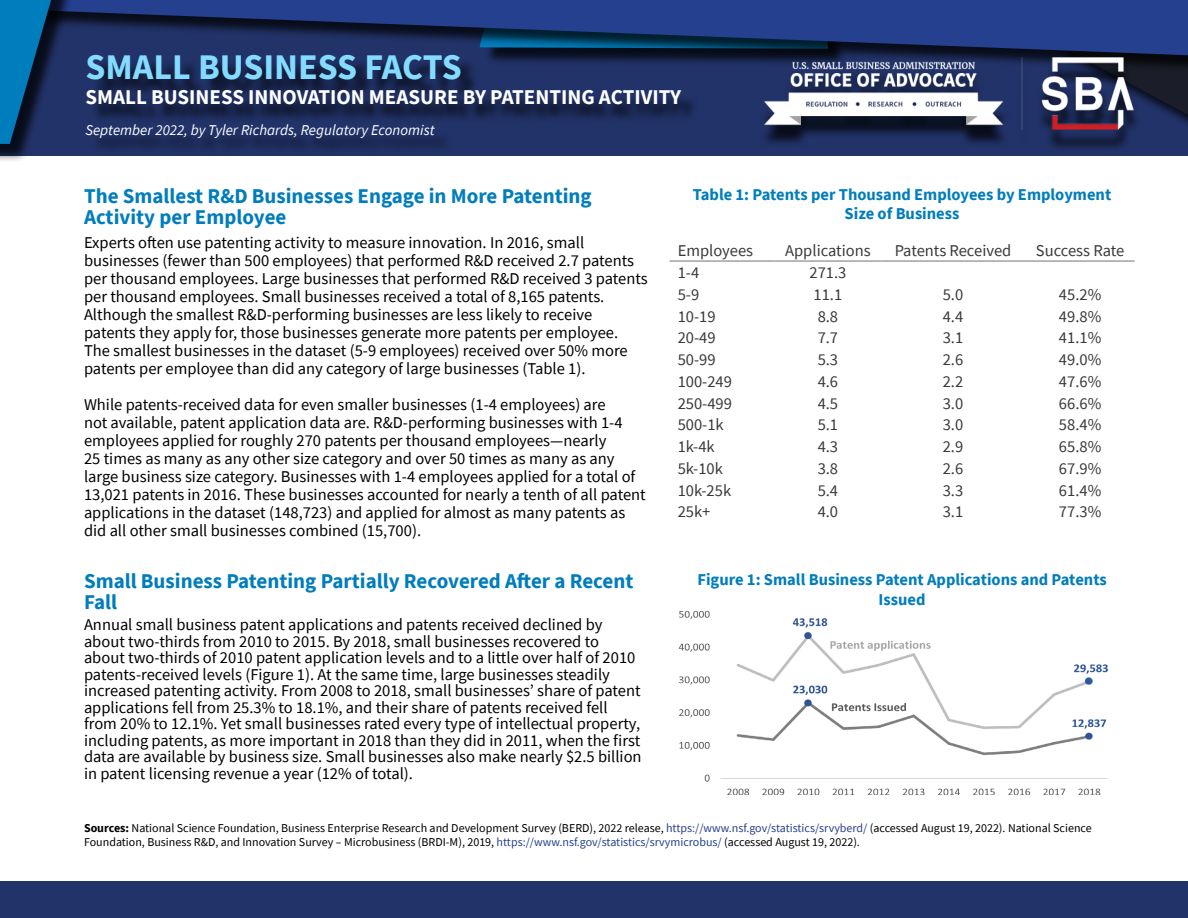
<style>
.page{position:relative;width:1188px;height:918px;background:#fff}
.page>*{position:absolute;margin:0;border:0;box-sizing:border-box;transform-origin:0 0}
.t1{font:700 36px "Source Sans Pro";color:#83dcff}
.t2{font:700 21px/21px "Source Sans Pro";color:#007dbc}
.t3{font:700 21px "Source Sans Pro";color:#fff}
.t4{font:16.5px/18px "Source Sans Pro";color:#000}
.t5{font:16.5px "Source Sans Pro";color:#3b3838}
.t6{font:700 16.5px/19.8px "Source Sans Pro";color:#007dbc;text-align:center}
.t7{font:italic 15px "Source Sans Pro";color:#fff}
.t8{font:12px/14.4px "Source Sans Pro";color:#000}
.s1{font-weight:700}
.s2{color:#25408f}
</style>
<div class="page">
<div style="left:0;top:0;width:1188px;height:155px;background:#223369"></div>
<div style="left:1057px;top:3px;width:131px;height:166px;background:#000;opacity:.75"></div>
<svg style="left:1141px;top:74px;width:47px;height:77px"></svg>
<div style="left:0;top:0;width:1188px;height:74px;background:#000;opacity:.75"></div>
<svg style="left:81px;top:0;width:1107px;height:55px;fill:#25408f"></svg>
<div style="left:0;top:0;width:81px;height:163px;background:#000;opacity:.75"></div>
<svg style="left:0;top:0;width:51px;height:144px;background:#075688"></svg>
<hr style="left:670px;top:261px;width:105px;height:1px;background:#767171">
<hr style="left:775px;top:261px;width:105px;height:1px;background:#767171">
<hr style="left:880px;top:261px;width:146px;height:1px;background:#767171">
<hr style="left:1026px;top:261px;width:109px;height:1px;background:#767171">
<img style="left:678px;top:611px;width:430px;height:184px">
<div style="left:758px;top:64px;width:383px;height:88px;background:#000;opacity:.75"></div>
<img style="left:764px;top:58px;width:370px;height:72px">
<div style="left:89px;top:58px;width:610px;height:98px;background:#000;opacity:.75"></div>
<div style="left:0;top:882px;width:1188px;height:36px;background:#223369"></div>
<p class="t1" style="left:86px;top:43px;width:378px">SMALL BUSINESS FACTS</p>
<p class="t3" style="left:86px;top:83px;width:597px">SMALL BUSINESS INNOVATION MEASURE BY PATENTING ACTIVITY</p>
<p class="t7" style="left:86px;top:120px;width:351px">September 2022, by Tyler Richards, Regulatory Economist</p>
<p class="t2" style="left:84px;top:185px;width:509px">The Smallest R&amp;D Businesses Engage in More Patenting<br>Activity per Employee</p>
<p class="t4" style="left:84px;top:234px;width:565px">Experts often use patenting activity to measure innovation. In 2016, small businesses (fewer than 500 employees) that performed R&amp;D received 2.7 patents per thousand employees. Large businesses that performed R&amp;D received 3 patents per thousand employees. Small businesses received a total of 8,165 patents.<br>Although the smallest R&amp;D-performing businesses are less likely to receive patents they apply for, those businesses generate more patents per employee.<br>The smallest businesses in the dataset (5-9 employees) received over 50% more patents per employee than did any category of large businesses (Table 1).</p>
<p class="t4" style="left:84px;top:396px;width:563px">While patents-received data for even smaller businesses (1-4 employees) are<br>not available, patent application data are. R&amp;D-performing businesses with 1-4 employees applied for roughly 270 patents per thousand employees—nearly<br>25 times as many as any other size category and over 50 times as many as any large business size category. Businesses with 1-4 employees applied for a total of 13,021 patents in 2016. These businesses accounted for nearly a tenth of all patent applications in the dataset (148,723) and applied for almost as many patents as did all other small businesses combined (15,700).</p>
<p class="t2" style="left:84px;top:571px;width:551px">Small Business Patenting Partially Recovered After a Recent<br>Fall</p>
<p class="t4" style="left:84px;top:616px;width:559px;line-height:16.5px">Annual small business patent applications and patents received declined by about two-thirds from 2010 to 2015. By 2018, small businesses recovered to about two-thirds of 2010 patent application levels and to a little over half of 2010 patents-received levels (Figure 1). At the same time, large businesses steadily increased patenting activity. From 2008 to 2018, small businesses’ share of patent applications fell from 25.3% to 18.1%, and their share of patents received fell from 20% to 12.1%. Yet small businesses rated every type of intellectual property, including patents, as more important in 2018 than they did in 2011, when the first data are available by business size. Small businesses also make nearly $2.5 billion in patent licensing revenue a year (12% of total).</p>
<p class="t6" style="left:693px;top:184px;width:420px">Table 1: Patents per Thousand Employees by Employment<br>Size of Business</p>
<p class="t5" style="left:678px;top:240px;width:77px">Employees</p>
<p class="t5" style="left:785px;top:240px;width:87px">Applications</p>
<p class="t5" style="left:895px;top:240px;width:118px">Patents Received</p>
<p class="t5" style="left:1036px;top:240px;width:90px">Success Rate</p>
<p class="t5" style="left:678px;top:262px;width:23px">1-4</p>
<p class="t5" style="left:809px;top:262px;width:38px">271.3</p>
<p class="t5" style="left:678px;top:284px;width:23px">5-9</p>
<p class="t5" style="left:814px;top:284px;width:30px">11.1</p>
<p class="t5" style="left:943px;top:284px;width:22px">5.0</p>
<p class="t5" style="left:1059px;top:284px;width:44px">45.2%</p>
<p class="t5" style="left:678px;top:306px;width:39px">10-19</p>
<p class="t5" style="left:818px;top:306px;width:22px">8.8</p>
<p class="t5" style="left:943px;top:306px;width:22px">4.4</p>
<p class="t5" style="left:1059px;top:306px;width:44px">49.8%</p>
<p class="t5" style="left:678px;top:327px;width:39px">20-49</p>
<p class="t5" style="left:818px;top:327px;width:22px">7.7</p>
<p class="t5" style="left:943px;top:327px;width:22px">3.1</p>
<p class="t5" style="left:1059px;top:327px;width:44px">41.1%</p>
<p class="t5" style="left:678px;top:349px;width:39px">50-99</p>
<p class="t5" style="left:818px;top:349px;width:22px">5.3</p>
<p class="t5" style="left:943px;top:349px;width:22px">2.6</p>
<p class="t5" style="left:1059px;top:349px;width:44px">49.0%</p>
<p class="t5" style="left:678px;top:371px;width:56px">100-249</p>
<p class="t5" style="left:818px;top:371px;width:22px">4.6</p>
<p class="t5" style="left:943px;top:371px;width:22px">2.2</p>
<p class="t5" style="left:1059px;top:371px;width:44px">47.6%</p>
<p class="t5" style="left:678px;top:393px;width:56px">250-499</p>
<p class="t5" style="left:818px;top:393px;width:22px">4.5</p>
<p class="t5" style="left:943px;top:393px;width:22px">3.0</p>
<p class="t5" style="left:1059px;top:393px;width:44px">66.6%</p>
<p class="t5" style="left:678px;top:414px;width:48px">500-1k</p>
<p class="t5" style="left:818px;top:414px;width:22px">5.1</p>
<p class="t5" style="left:943px;top:414px;width:22px">3.0</p>
<p class="t5" style="left:1059px;top:414px;width:44px">58.4%</p>
<p class="t5" style="left:678px;top:436px;width:39px">1k-4k</p>
<p class="t5" style="left:818px;top:436px;width:22px">4.3</p>
<p class="t5" style="left:943px;top:436px;width:22px">2.9</p>
<p class="t5" style="left:1059px;top:436px;width:44px">65.8%</p>
<p class="t5" style="left:678px;top:458px;width:47px">5k-10k</p>
<p class="t5" style="left:818px;top:458px;width:22px">3.8</p>
<p class="t5" style="left:943px;top:458px;width:22px">2.6</p>
<p class="t5" style="left:1059px;top:458px;width:44px">67.9%</p>
<p class="t5" style="left:678px;top:480px;width:55px">10k-25k</p>
<p class="t5" style="left:818px;top:480px;width:22px">5.4</p>
<p class="t5" style="left:943px;top:480px;width:22px">3.3</p>
<p class="t5" style="left:1059px;top:480px;width:44px">61.4%</p>
<p class="t5" style="left:678px;top:501px;width:34px">25k+</p>
<p class="t5" style="left:818px;top:501px;width:22px">4.0</p>
<p class="t5" style="left:943px;top:501px;width:22px">3.1</p>
<p class="t5" style="left:1059px;top:501px;width:44px">77.3%</p>
<p class="t6" style="left:697px;top:569px;width:411px">Figure 1: Small Business Patent Applications and Patents<br>Issued</p>
<p class="t8" style="left:84px;top:821px;width:1009px"><span class="s1">Sources:</span> National Science Foundation, Business Enterprise Research and Development Survey (BERD), 2022 release, <span class="s2">https://www.nsf.gov/statistics/srvyberd/</span> (accessed August 19, 2022). National Science<br>Foundation, Business R&amp;D, and Innovation Survey – Microbusiness (BRDI-M), 2019, <span class="s2">https://www.nsf.gov/statistics/srvymicrobus/</span> (accessed August 19, 2022).</p>
</div>
